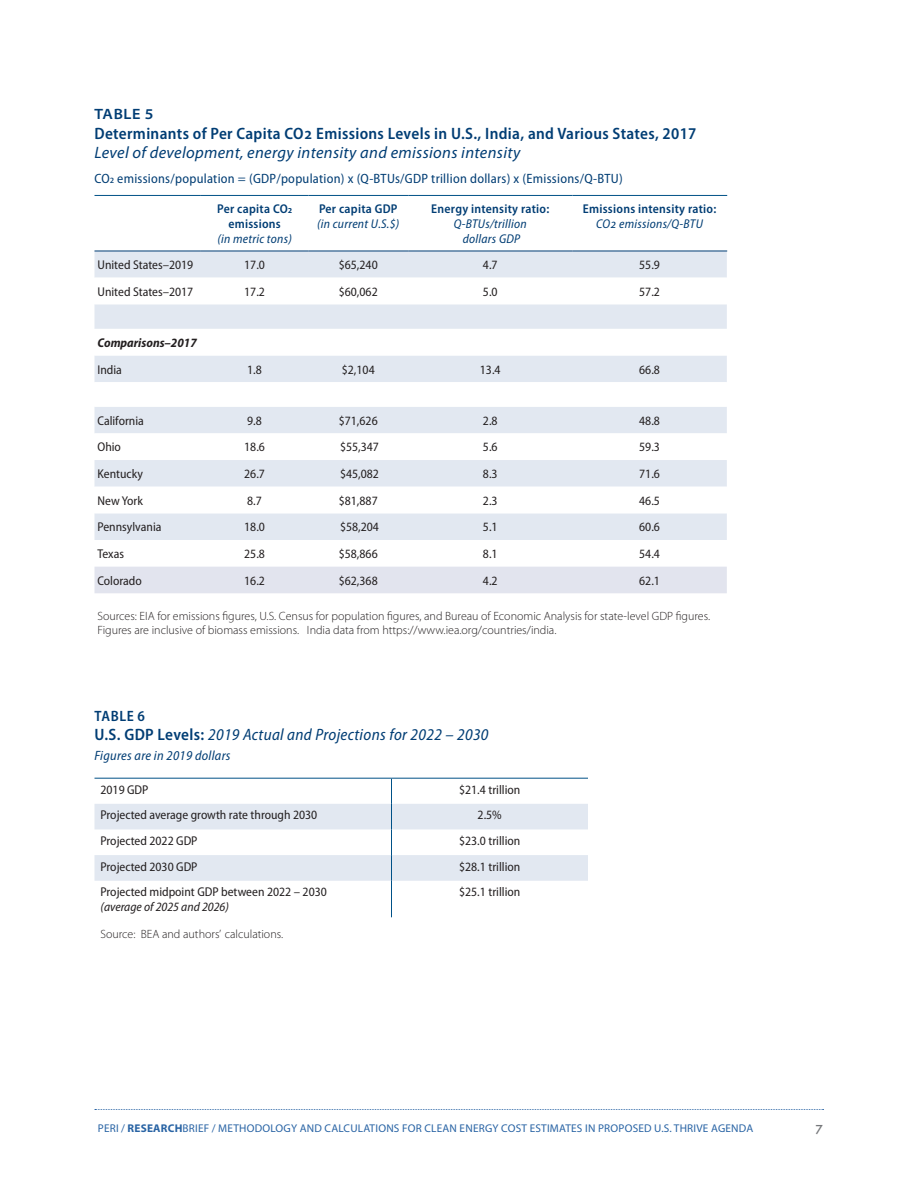
<style>
.page{position:relative;width:918px;height:1188px;background:#fff}
.page>*{position:absolute;margin:0;border:0;box-sizing:border-box;transform-origin:0 0}
.Table_Title{font:600 semi-condensed 16.5px "Myriad Pro";letter-spacing:.02em;color:#013d74}
.Table_Title-2{font:italic 16.5px "Myriad Pro";letter-spacing:.02em;color:#013d74}
.Table_Title-3{font:italic semi-condensed 16.5px "Myriad Pro";letter-spacing:.02em;color:#013d74}
.Figure_Kicker{font:600 semi-expanded 15px "Myriad Pro";letter-spacing:.04em;color:#013d74}
.TableNumber{font:600 semi-condensed 15px "Myriad Pro";letter-spacing:.04em;color:#013d74}
.Table_Subtitle{font:semi-condensed 13.5px "Myriad Pro";letter-spacing:.02em;color:#013d74}
.Table_Title-4{font:italic semi-condensed 13.5px "Myriad Pro";letter-spacing:.02em;color:#013d74}
.Table_Text{font:semi-condensed 12.75px/15px "Myriad Pro";color:#231f20}
.Table_Header1{font:600 semi-condensed 12.75px/15.3px "Myriad Pro";letter-spacing:.02em;color:#013d74;text-align:center}
.Table_Header1-2{font:italic semi-condensed 12.75px/15.3px "Myriad Pro";letter-spacing:.02em;color:#013d74}
.Table_Text-2{font:italic 700 semi-condensed 12.75px "Myriad Pro";color:#231f20}
.Source{font:300 12px/14.4px "Myriad Pro";color:#231f20}
.t1{font:500 12px "Futura";color:#76787b}
.t2{font:11.25px "Myriad Pro";letter-spacing:.02em;color:#2863a4}
.s1{font-weight:400;font-style:italic}
.s2{font-weight:600;font-style:normal}
.s3{font-style:italic}
.s4{font-weight:700}
</style>
<div class="page">
<svg style="left:95px;top:1109px;width:729px;height:1px"></svg>
<div style="left:94px;top:252px;width:633px;height:26px;background:#e2e8f1"></div>
<svg style="left:94px;top:304px;width:633px;height:263px"></svg>
<div style="left:94px;top:567px;width:633px;height:26px;background:#e2e4ee"></div>
<hr style="left:94px;top:195px;width:107px;height:1px;background:#005187">
<hr style="left:201px;top:195px;width:107px;height:1px;background:#005187">
<hr style="left:308px;top:195px;width:100px;height:1px;background:#005187">
<hr style="left:408px;top:195px;width:164px;height:1px;background:#005187">
<hr style="left:572px;top:195px;width:155px;height:1px;background:#005187">
<hr style="left:94px;top:251px;width:107px;height:1px;background:#013d74">
<hr style="left:201px;top:251px;width:107px;height:1px;background:#013d74">
<hr style="left:308px;top:251px;width:100px;height:1px;background:#013d74">
<hr style="left:408px;top:251px;width:164px;height:1px;background:#013d74">
<hr style="left:572px;top:251px;width:155px;height:1px;background:#013d74">
<hr style="left:94px;top:778px;width:298px;height:1px;background:#005187">
<hr style="left:392px;top:778px;width:196px;height:1px;background:#005187">
<svg style="left:94px;top:779px;width:494px;height:102px"></svg>
<hr style="left:391px;top:881px;width:1px;height:36px;background:#005187">
<p class="Figure_Kicker" style="left:95px;top:106px;width:60px">TABLE 5</p>
<p class="Table_Title" style="left:94px;top:124px;width:604px">Determinants of Per Capita CO2 Emissions Levels in U.S., India, and Various States, 2017</p>
<p class="Table_Title-2" style="left:94px;top:144px;width:427px">Level of development, energy intensity and emissions intensity</p>
<p class="Table_Subtitle" style="left:94px;top:172px;width:530px">CO2 emissions/population = (GDP/population) x (Q-BTUs/GDP trillion dollars) x (Emissions/Q-BTU)</p>
<p class="Table_Header1" style="left:217px;top:201px;width:76px">Per capita CO2 emissions<br><span class="s1">(in metric tons)</span></p>
<p class="Table_Header1-2" style="left:317px;top:201px;width:84px"><span class="s2">Per capita GDP </span>(in current U.S.$)</p>
<p class="Table_Header1-2" style="left:431px;top:201px;width:120px;text-align:center"><span class="s2">Energy intensity ratio:<br></span>Q-BTUs/trillion<br>dollars GDP</p>
<p class="Table_Header1" style="left:583px;top:201px;width:135px">Emissions intensity ratio:<br><span class="s1">CO2 emissions/Q-BTU</span></p>
<p class="Table_Text" style="left:98px;top:258px;width:97px">United States–2019</p>
<p class="Table_Text" style="left:244px;top:258px;width:22px">17.0</p>
<p class="Table_Text" style="left:339px;top:258px;width:40px">$65,240</p>
<p class="Table_Text" style="left:483px;top:258px;width:16px">4.7</p>
<p class="Table_Text" style="left:639px;top:258px;width:22px">55.9</p>
<p class="Table_Text" style="left:98px;top:284px;width:97px">United States–2017</p>
<p class="Table_Text" style="left:244px;top:284px;width:22px">17.2</p>
<p class="Table_Text" style="left:339px;top:284px;width:40px">$60,062</p>
<p class="Table_Text" style="left:483px;top:284px;width:16px">5.0</p>
<p class="Table_Text" style="left:639px;top:284px;width:22px">57.2</p>
<p class="Table_Text-2" style="left:98px;top:336px;width:101px">Comparisons–2017</p>
<p class="Table_Text" style="left:98px;top:362px;width:26px">India</p>
<p class="Table_Text" style="left:247px;top:362px;width:16px">1.8</p>
<p class="Table_Text" style="left:342px;top:362px;width:34px">$2,104</p>
<p class="Table_Text" style="left:480px;top:362px;width:22px">13.4</p>
<p class="Table_Text" style="left:639px;top:362px;width:22px">66.8</p>
<p class="Table_Text" style="left:98px;top:413px;width:48px">California</p>
<p class="Table_Text" style="left:247px;top:413px;width:16px">9.8</p>
<p class="Table_Text" style="left:339px;top:413px;width:40px">$71,626</p>
<p class="Table_Text" style="left:483px;top:413px;width:16px">2.8</p>
<p class="Table_Text" style="left:639px;top:413px;width:22px">48.8</p>
<p class="Table_Text" style="left:98px;top:440px;width:25px">Ohio</p>
<p class="Table_Text" style="left:244px;top:440px;width:22px">18.6</p>
<p class="Table_Text" style="left:340px;top:440px;width:40px">$55,347</p>
<p class="Table_Text" style="left:483px;top:440px;width:16px">5.6</p>
<p class="Table_Text" style="left:639px;top:440px;width:22px">59.3</p>
<p class="Table_Text" style="left:98px;top:467px;width:47px">Kentucky</p>
<p class="Table_Text" style="left:244px;top:467px;width:22px">26.7</p>
<p class="Table_Text" style="left:340px;top:467px;width:40px">$45,082</p>
<p class="Table_Text" style="left:483px;top:467px;width:16px">8.3</p>
<p class="Table_Text" style="left:639px;top:467px;width:22px">71.6</p>
<p class="Table_Text" style="left:98px;top:493px;width:47px">New York</p>
<p class="Table_Text" style="left:247px;top:493px;width:16px">8.7</p>
<p class="Table_Text" style="left:339px;top:493px;width:40px">$81,887</p>
<p class="Table_Text" style="left:483px;top:493px;width:16px">2.3</p>
<p class="Table_Text" style="left:639px;top:493px;width:22px">46.5</p>
<p class="Table_Text" style="left:98px;top:520px;width:66px">Pennsylvania</p>
<p class="Table_Text" style="left:244px;top:520px;width:22px">18.0</p>
<p class="Table_Text" style="left:340px;top:520px;width:40px">$58,204</p>
<p class="Table_Text" style="left:483px;top:520px;width:16px">5.1</p>
<p class="Table_Text" style="left:639px;top:520px;width:22px">60.6</p>
<p class="Table_Text" style="left:98px;top:547px;width:28px">Texas</p>
<p class="Table_Text" style="left:244px;top:547px;width:22px">25.8</p>
<p class="Table_Text" style="left:339px;top:547px;width:40px">$58,866</p>
<p class="Table_Text" style="left:483px;top:547px;width:16px">8.1</p>
<p class="Table_Text" style="left:639px;top:547px;width:22px">54.4</p>
<p class="Table_Text" style="left:98px;top:573px;width:46px">Colorado</p>
<p class="Table_Text" style="left:244px;top:573px;width:22px">16.2</p>
<p class="Table_Text" style="left:339px;top:573px;width:40px">$62,368</p>
<p class="Table_Text" style="left:483px;top:573px;width:16px">4.2</p>
<p class="Table_Text" style="left:639px;top:573px;width:22px">62.1</p>
<p class="Source" style="left:98px;top:609px;width:614px">Sources: EIA for emissions figures, U.S. Census for population figures, and Bureau of Economic Analysis for state-level GDP figures.<br>Figures are inclusive of biomass emissions. India data from https://www.iea.org/countries/india.</p>
<p class="TableNumber" style="left:95px;top:708px;width:52px">TABLE 6</p>
<p class="Table_Title-3" style="left:94px;top:726px;width:396px"><span class="s2">U.S. GDP Levels:</span> 2019 Actual and Projections for 2022 – 2030</p>
<p class="Table_Title-4" style="left:94px;top:748px;width:138px">Figures are in 2019 dollars</p>
<p class="Table_Text" style="left:100px;top:782px;width:50px">2019 GDP</p>
<p class="Table_Text" style="left:459px;top:782px;width:63px">$21.4 trillion</p>
<p class="Table_Text" style="left:100px;top:808px;width:218px">Projected average growth rate through 2030</p>
<p class="Table_Text" style="left:478px;top:808px;width:26px">2.5%</p>
<p class="Table_Text" style="left:100px;top:834px;width:99px">Projected 2022 GDP</p>
<p class="Table_Text" style="left:459px;top:834px;width:63px">$23.0 trillion</p>
<p class="Table_Text" style="left:100px;top:859px;width:99px">Projected 2030 GDP</p>
<p class="Table_Text" style="left:459px;top:859px;width:63px">$28.1 trillion</p>
<p class="Table_Text" style="left:100px;top:885px;width:228px">Projected midpoint GDP between 2022 – 2030 <span class="s3">(average of 2025 and 2026)</span></p>
<p class="Table_Text" style="left:459px;top:885px;width:63px">$25.1 trillion</p>
<p class="Source" style="left:100px;top:927px;width:184px">Source: BEA and authors’ calculations.</p>
<p class="t2" style="left:98px;top:1123px;width:657px">PERI / <span class="s4">RESEARCH</span>BRIEF / METHODOLOGY AND CALCULATIONS FOR CLEAN ENERGY COST ESTIMATES IN PROPOSED U.S. THRIVE AGENDA</p>
<p class="t1" style="left:816px;top:1121px;width:9px">7</p>
</div>
